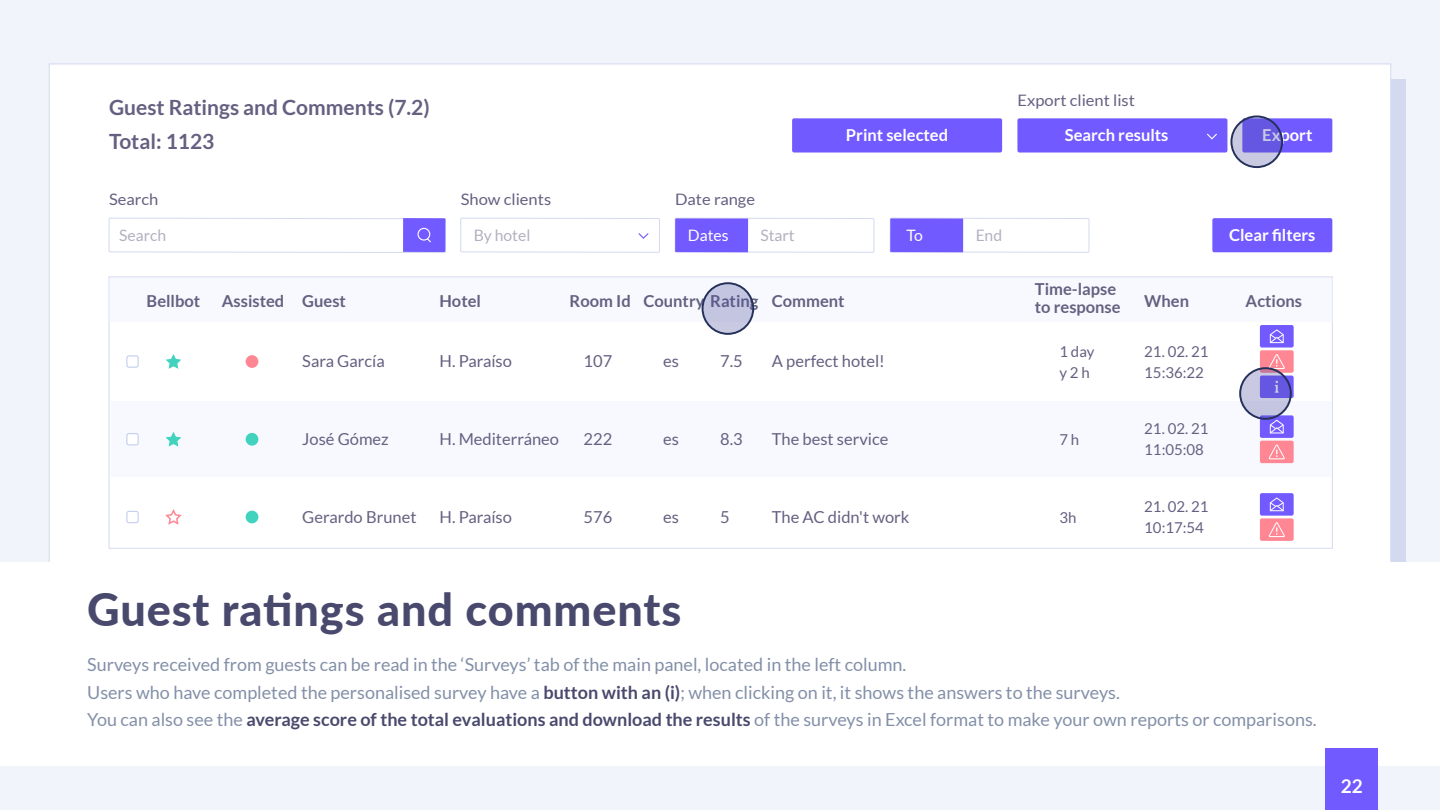
<style>
.page{position:relative;width:1440px;height:810px;background:#fff}
.page>*{position:absolute;margin:0;border:0;box-sizing:border-box;transform-origin:0 0}
.t1{font:800 45px "Lato";letter-spacing:.02em;color:#49496d}
.t2{font:700 21px/33.4px "Lato";color:#656081}
.t3{font:700 18.98px "Lato";color:#fff}
.t4{font:18px/27.8px "Lato";color:#8390a8}
.t5{font:16.5px "Lato";color:#656081}
.t6{font:700 16.5px/18px "Lato";color:#656081}
.t7{font:700 16.5px "Lato";color:#fff}
.t8{font:15.75px "Lato";color:#656081;scale:1.05 1}
.t9{font:15.75px "Lato";color:#656081}
.t10{font:15.75px "Lato";color:#fff}
.t11{font:15px/21px "Lato";color:#656081}
.s1{font-weight:700;color:#49496d}
</style>
<div class="page">
<div style="left:0;top:766px;width:1440px;height:44px;background:#f2f4fc"></div>
<div style="left:1326px;top:749px;width:52px;height:61px;background:#715aff"></div>
<div style="left:0;top:0;width:1439px;height:562px;background:#f2f4fc"></div>
<div style="left:49px;top:64px;width:1342px;height:498px;background:#fff"></div>
<div style="left:111px;top:402px;width:1220px;height:75px;background:#f8f9fe"></div>
<div style="left:111px;top:480px;width:1220px;height:68px;background:#fff"></div>
<div style="left:109px;top:278px;width:1223px;height:43px;background:#f8f9fe"></div>
<div style="left:111px;top:324px;width:1220px;height:75px;background:#fff"></div>
<div style="left:1260px;top:325px;width:34px;height:23px;background:#715aff;border-radius:2px"></div>
<svg style="left:1269px;top:329px;width:15px;height:15px"></svg>
<div style="left:1260px;top:350px;width:34px;height:23px;background:#ff8794;border-radius:2px"></div>
<div style="left:1260px;top:376px;width:34px;height:22px;background:#715aff;border-radius:2px"></div>
<div style="left:1212px;top:218px;width:120px;height:34px;background:#715aff;border-radius:2px"></div>
<svg style="left:108px;top:63px;width:338px;height:499px"></svg>
<svg style="left:674px;top:218px;width:201px;height:344px"></svg>
<div style="left:675px;top:218px;width:73px;height:34px;background:#715aff"></div>
<svg style="left:889px;top:63px;width:201px;height:499px"></svg>
<div style="left:890px;top:218px;width:73px;height:34px;background:#715aff"></div>
<svg style="left:460px;top:218px;width:200px;height:344px"></svg>
<svg style="left:638px;top:233px;width:11px;height:6px"></svg>
<div style="left:1017px;top:118px;width:210px;height:35px;background:#715aff;border-radius:2px"></div>
<svg style="left:1207px;top:134px;width:10px;height:6px"></svg>
<div style="left:792px;top:118px;width:210px;height:35px;background:#715aff;border-radius:2px"></div>
<div style="left:1260px;top:415px;width:34px;height:23px;background:#715aff;border-radius:2px"></div>
<div style="left:1260px;top:441px;width:34px;height:22px;background:#ff8794;border-radius:2px"></div>
<svg style="left:1268px;top:444px;width:17px;height:16px"></svg>
<div style="left:1260px;top:493px;width:34px;height:23px;background:#715aff;border-radius:2px"></div>
<svg style="left:1269px;top:497px;width:15px;height:15px"></svg>
<div style="left:1260px;top:518px;width:34px;height:23px;background:#ff8794;border-radius:2px"></div>
<svg style="left:1268px;top:522px;width:17px;height:15px"></svg>
<svg style="left:403px;top:218px;width:42px;height:34px"></svg>
<svg style="left:1239px;top:353px;width:53px;height:81px"></svg>
<svg style="left:702px;top:282px;width:52px;height:53px"></svg>
<div style="left:1242px;top:118px;width:90px;height:35px;background:#715aff;border-radius:2px"></div>
<svg style="left:1230px;top:115px;width:53px;height:53px"></svg>
<p class="t2" style="left:109px;top:91px;width:322px">Guest Ratings and Comments (7.2)<br>Total: 1123</p>
<p class="t8" style="left:1017px;top:91px;width:113px">Export client list</p>
<p class="t7" style="left:846px;top:126px;width:104px">Print selected</p>
<p class="t7" style="left:1262px;top:126px;width:52px">Export</p>
<p class="t7" style="left:1065px;top:126px;width:105px">Search results</p>
<p class="t8" style="left:109px;top:191px;width:49px">Search</p>
<p class="t8" style="left:461px;top:191px;width:88px">Show clients</p>
<p class="t8" style="left:675px;top:191px;width:78px">Date range</p>
<p class="t9" style="left:473px;top:226px;width:58px">By hotel</p>
<p class="t9" style="left:119px;top:226px;width:49px">Search</p>
<p class="t7" style="left:1229px;top:226px;width:88px">Clear filters</p>
<p class="t10" style="left:688px;top:226px;width:42px">Dates</p>
<p class="t9" style="left:760px;top:226px;width:36px">Start</p>
<p class="t10" style="left:906px;top:226px;width:18px">To</p>
<p class="t9" style="left:976px;top:226px;width:28px">End</p>
<p class="t6" style="left:1035px;top:280px;width:87px">Time-lapse to response</p>
<p class="t6" style="left:147px;top:292px;width:55px">Bellbot</p>
<p class="t6" style="left:1246px;top:292px;width:58px">Actions</p>
<p class="t11" style="left:1144px;top:341px;width:66px">21. 02. 21<br>15:36:22</p>
<p class="t6" style="left:222px;top:292px;width:126px">Assisted Guest</p>
<p class="t6" style="left:440px;top:292px;width:43px">Hotel</p>
<p class="t6" style="left:570px;top:292px;width:277px">Room Id Country Rating Comment</p>
<p class="t6" style="left:1144px;top:292px;width:46px">When</p>
<p class="t11" style="left:1059px;top:341px;width:37px">1 day y 2 h</p>
<p class="t5" style="left:302px;top:352px;width:84px">Sara García</p>
<p class="t5" style="left:440px;top:352px;width:74px">H. Paraíso</p>
<p class="t5" style="left:584px;top:352px;width:30px">107</p>
<p class="t5" style="left:663px;top:352px;width:17px">es</p>
<p class="t5" style="left:720px;top:352px;width:24px">7.5</p>
<p class="t5" style="left:772px;top:352px;width:115px">A perfect hotel!</p>
<p class="t5" style="left:302px;top:430px;width:88px">José Gómez</p>
<p class="t5" style="left:440px;top:430px;width:121px">H. Mediterráneo</p>
<p class="t5" style="left:584px;top:430px;width:30px">222</p>
<p class="t5" style="left:663px;top:430px;width:17px">es</p>
<p class="t5" style="left:720px;top:430px;width:24px">8.3</p>
<p class="t5" style="left:772px;top:430px;width:118px">The best service</p>
<p class="t5" style="left:302px;top:507px;width:116px">Gerardo Brunet</p>
<p class="t5" style="left:440px;top:507px;width:74px">H. Paraíso</p>
<p class="t5" style="left:584px;top:507px;width:30px">576</p>
<p class="t5" style="left:663px;top:507px;width:17px">es</p>
<p class="t5" style="left:720px;top:507px;width:11px">5</p>
<p class="t5" style="left:772px;top:507px;width:139px">The AC didn't work</p>
<p class="t11" style="left:1059px;top:429px;width:21px">7 h</p>
<p class="t11" style="left:1059px;top:507px;width:19px">3h</p>
<p class="t11" style="left:1144px;top:418px;width:66px">21. 02. 21<br>11:05:08</p>
<p class="t11" style="left:1144px;top:496px;width:66px">21. 02. 21<br>10:17:54</p>
<h1 class="t1" style="left:87px;top:576px;width:596px">Guest ratings and comments</h1>
<p class="t4" style="left:87px;top:650px;width:1231px">Surveys received from guests can be read in the ‘Surveys’ tab of the main panel, located in the left column.<br>Users who have completed the personalised survey have a <span class="s1">button with an (i)</span>; when clicking on it, it shows the answers to the surveys.<br>You can also see the <span class="s1">average score of the total evaluations and download the results</span> of the surveys in Excel format to make your own reports or comparisons.</p>
<p class="t3" style="left:1341px;top:776px;width:23px">22</p>
</div>
